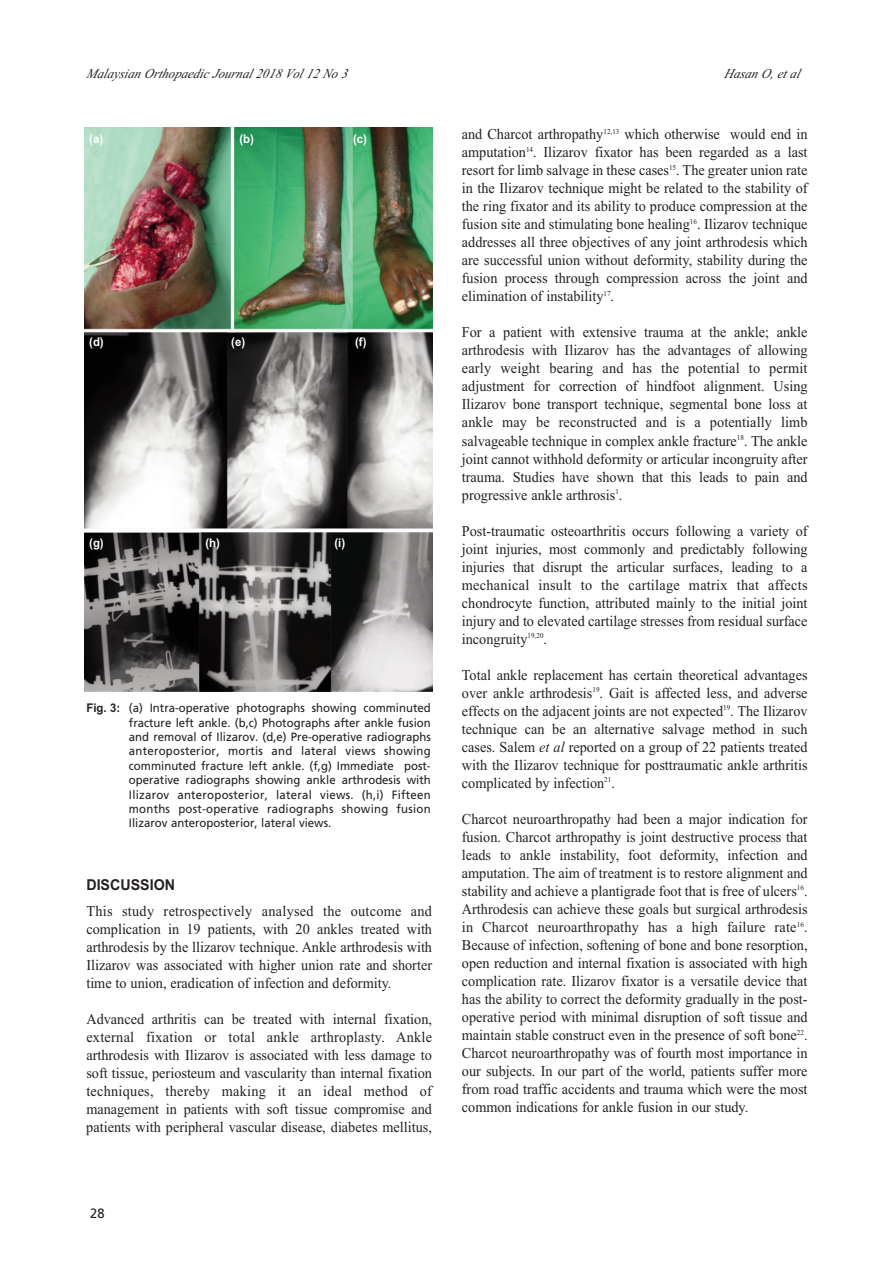
<style>
.page{position:relative;width:894px;height:1266px;background:#fff}
.page>*{position:absolute;margin:0;border:0;box-sizing:border-box;transform-origin:0 0}
.t1{font:15px/18px "Times New Roman";color:#231f20;text-align:justify;scale:.95 1}
.t2{font:700 15px "Arial";color:#231f20;scale:.95 1}
.t3{font:italic 13.5px "Times New Roman";color:#231f20;scale:.95 1}
.t4{font:13.5px "Frutiger LT Std";color:#231f20;scale:.95 1}
.t5{font:12px/14.4px "Frutiger LT Std";color:#231f20;text-align:justify;scale:.95 1}
.t6{font:700 12px "Arial";color:#fff;scale:.95 1}
.s1{font-family:"Arial";font-weight:700}
.s2{font-style:italic}
</style>
<div class="page">
<img style="left:85px;top:127px;width:348px;height:565px">
<p class="t3" style="left:86px;top:66px;width:280px">Malaysian Orthopaedic Journal 2018 Vol 12 No 3</p>
<p class="t3" style="left:724px;top:66px;width:85px">Hasan O, et al</p>
<p class="t6" style="left:89px;top:132px;width:16px">(a)</p>
<p class="t6" style="left:239px;top:132px;width:17px">(b)</p>
<p class="t6" style="left:353px;top:132px;width:16px">(c)</p>
<p class="t6" style="left:89px;top:335px;width:17px">(d)</p>
<p class="t6" style="left:231px;top:335px;width:16px">(e)</p>
<p class="t6" style="left:355px;top:335px;width:13px">(f)</p>
<p class="t6" style="left:89px;top:536px;width:17px">(g)</p>
<p class="t6" style="left:205px;top:536px;width:17px">(h)</p>
<p class="t6" style="left:334px;top:536px;width:13px">(i)</p>
<p class="t5" style="left:129px;top:701px;width:319px;text-indent:-43px"><span class="s1">Fig. 3:</span> (a) Intra-operative photographs showing comminuted fracture left ankle. (b,c) Photographs after ankle fusion and removal of Ilizarov. (d,e) Pre-operative radiographs anteroposterior, mortis and lateral views showing comminuted fracture left ankle. (f,g) Immediate post&shy;operative radiographs showing ankle arthrodesis with Ilizarov anteroposterior, lateral views. (h,i) Fifteen months post-operative radiographs showing fusion Ilizarov anteroposterior, lateral views.</p>
<p class="t2" style="left:86px;top:875px;width:95px">DISCUSSION</p>
<p class="t1" style="left:86px;top:901px;width:365px">This study retrospectively analysed the outcome and complication in 19 patients, with 20 ankles treated with arthrodesis by the llizarov technique. Ankle arthrodesis with Ilizarov was associated with higher union rate and shorter time to union, eradication of infection and deformity.</p>
<p class="t1" style="left:86px;top:1009px;width:365px">Advanced arthritis can be treated with internal fixation, external fixation or total ankle arthroplasty. Ankle arthrodesis with Ilizarov is associated with less damage to soft tissue, periosteum and vascularity than internal fixation techniques, thereby making it an ideal method of management in patients with soft tissue compromise and patients with peripheral vascular disease, diabetes mellitus,</p>
<p class="t1" style="left:462px;top:125px;width:365px">and Charcot arthropathy<sup>12,13</sup> which otherwise would end in amputation<sup>14</sup>. Ilizarov fixator has been regarded as a last resort for limb salvage in these cases<sup>15</sup>. The greater union rate in the Ilizarov technique might be related to the stability of the ring fixator and its ability to produce compression at the fusion site and stimulating bone healing<sup>16</sup>. Ilizarov technique addresses all three objectives of any joint arthrodesis which are successful union without deformity, stability during the fusion process through compression across the joint and elimination of instability<sup>17</sup>.</p>
<p class="t1" style="left:462px;top:323px;width:365px">For a patient with extensive trauma at the ankle; ankle arthrodesis with Ilizarov has the advantages of allowing early weight bearing and has the potential to permit adjustment for correction of hindfoot alignment. Using Ilizarov bone transport technique, segmental bone loss at ankle may be reconstructed and is a potentially limb salvageable technique in complex ankle fracture<sup>18</sup>. The ankle joint cannot withhold deformity or articular incongruity after trauma. Studies have shown that this leads to pain and progressive ankle arthrosis<sup>1</sup>.</p>
<p class="t1" style="left:462px;top:521px;width:365px">Post-traumatic osteoarthritis occurs following a variety of joint injuries, most commonly and predictably following injuries that disrupt the articular surfaces, leading to a mechanical insult to the cartilage matrix that affects chondrocyte function, attributed mainly to the initial joint injury and to elevated cartilage stresses from residual surface incongruity<sup>19,20</sup>.</p>
<p class="t1" style="left:462px;top:665px;width:365px">Total ankle replacement has certain theoretical advantages over ankle arthrodesis<sup>19</sup>. Gait is affected less, and adverse effects on the adjacent joints are not expected<sup>19</sup>. The Ilizarov technique can be an alternative salvage method in such cases. Salem <span class="s2">et al</span> reported on a group of 22 patients treated with the Ilizarov technique for posttraumatic ankle arthritis complicated by infection<sup>21</sup>.</p>
<p class="t1" style="left:462px;top:809px;width:365px">Charcot neuroarthropathy had been a major indication for fusion. Charcot arthropathy is joint destructive process that leads to ankle instability, foot deformity, infection and amputation. The aim of treatment is to restore alignment and stability and achieve a plantigrade foot that is free of ulcers<sup>16</sup>.<br>Arthrodesis can achieve these goals but surgical arthrodesis in Charcot neuroarthropathy has a high failure rate<sup>16</sup>.<br>Because of infection, softening of bone and bone resorption, open reduction and internal fixation is associated with high complication rate. Ilizarov fixator is a versatile device that has the ability to correct the deformity gradually in the post&shy;operative period with minimal disruption of soft tissue and maintain stable construct even in the presence of soft bone<sup>22</sup>.<br>Charcot neuroarthropathy was of fourth most importance in our subjects. In our part of the world, patients suffer more from road traffic accidents and trauma which were the most common indications for ankle fusion in our study.</p>
<p class="t4" style="left:90px;top:1207px;width:17px">28</p>
</div>
